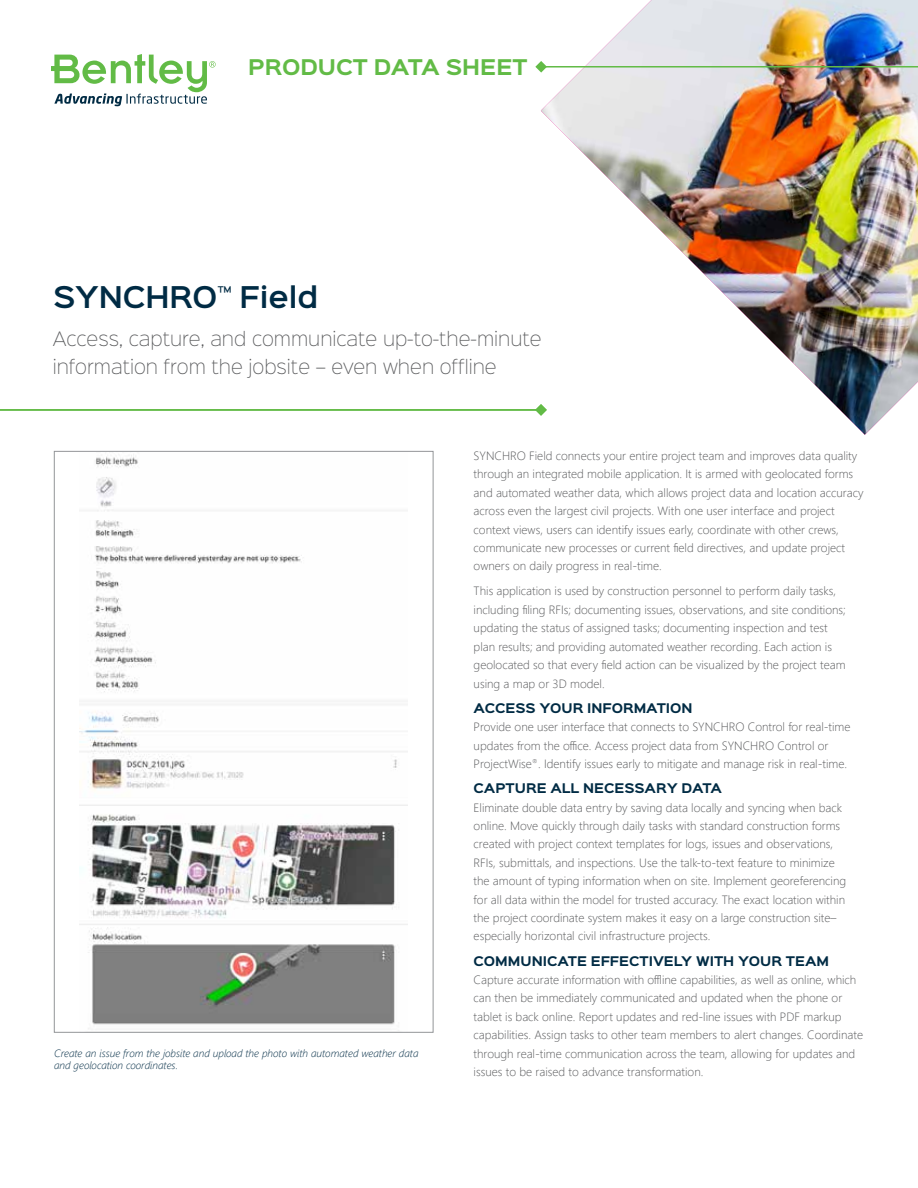
<style>
.page{position:relative;width:918px;height:1188px;background:#fff}
.page>*{position:absolute;margin:0;border:0;box-sizing:border-box;transform-origin:0 0}
.t1{font:600 27px "Sinkin Sans 600";color:#002b44}
.t2{font:700 19.5px "Sinkin Sans 700";color:#62bb46}
.t3{font:18px/28.5px "Sinkin Sans 200 X Light";color:#58595b}
.t4{font:300 12px/18.5px "Segoe UI";color:#58595b}
.t5{font:700 12px "Sinkin Sans 700";color:#002b44}
.t6{font:italic 300 10.5px/12.6px "Segoe UI";color:#002b44}
</style>
<div class="page">
<svg style="left:51px;top:54px;width:165px;height:52px"></svg>
<img style="left:541px;top:0;width:377px;height:435px">
<hr style="left:537px;top:66px;width:381px;height:2px;background:#62bb46">
<svg style="left:535px;top:61px;width:12px;height:12px"></svg>
<hr style="left:0;top:409px;width:545px;height:2px;background:#62bb46">
<svg style="left:535px;top:404px;width:12px;height:12px"></svg>
<img style="left:80px;top:454px;width:328px;height:575px">
<h2 class="t2" style="left:248px;top:57px;width:281px">PRODUCT DATA SHEET</h2>
<h1 class="t1" style="left:53px;top:274px;width:267px">SYNCHRO<sup>™</sup> Field</h1>
<h3 class="t3" style="left:53px;top:323px;width:490px">Access, capture, and communicate up-to-the-minute information from the jobsite – even when offline</h3>
<p class="t6" style="left:54px;top:1045px;width:366px">Create an issue from the jobsite and upload the photo with automated weather data and geolocation coordinates.</p>
<p class="t4" style="left:474px;top:445px;width:391px">SYNCHRO Field connects your entire project team and improves data quality through an integrated mobile application. It is armed with geolocated forms and automated weather data, which allows project data and location accuracy across even the largest civil projects. With one user interface and project context views, users can identify issues early, coordinate with other crews, communicate new processes or current field directives, and update project owners on daily progress in real-time.</p>
<p class="t4" style="left:474px;top:581px;width:374px">This application is used by construction personnel to perform daily tasks, including filing RFIs; documenting issues, observations, and site conditions; updating the status of assigned tasks; documenting inspection and test plan results; and providing automated weather recording. Each action is geolocated so that every field action can be visualized by the project team using a map or 3D model.</p>
<p class="t5" style="left:474px;top:702px;width:220px">ACCESS YOUR INFORMATION</p>
<p class="t4" style="left:474px;top:716px;width:378px">Provide one user interface that connects to SYNCHRO Control for real-time updates from the office. Access project data from SYNCHRO Control or<br>ProjectWise<sup>®</sup>. Identify issues early to mitigate and manage risk in real-time.</p>
<p class="t5" style="left:474px;top:782px;width:250px">CAPTURE ALL NECESSARY DATA</p>
<p class="t4" style="left:474px;top:797px;width:374px">Eliminate double data entry by saving data locally and syncing when back online. Move quickly through daily tasks with standard construction forms created with project context templates for logs, issues and observations, RFIs, submittals, and inspections. Use the talk-to-text feature to minimize the amount of typing information when on site. Implement georeferencing for all data within the model for trusted accuracy. The exact location within the project coordinate system makes it easy on a large construction site– especially horizontal civil infrastructure projects.</p>
<p class="t5" style="left:474px;top:954px;width:357px">COMMUNICATE EFFECTIVELY WITH YOUR TEAM</p>
<p class="t4" style="left:474px;top:969px;width:391px">Capture accurate information with offline capabilities, as well as online, which can then be immediately communicated and updated when the phone or tablet is back online. Report updates and red-line issues with PDF markup capabilities. Assign tasks to other team members to alert changes. Coordinate through real-time communication across the team, allowing for updates and issues to be raised to advance transformation.</p>
</div>
